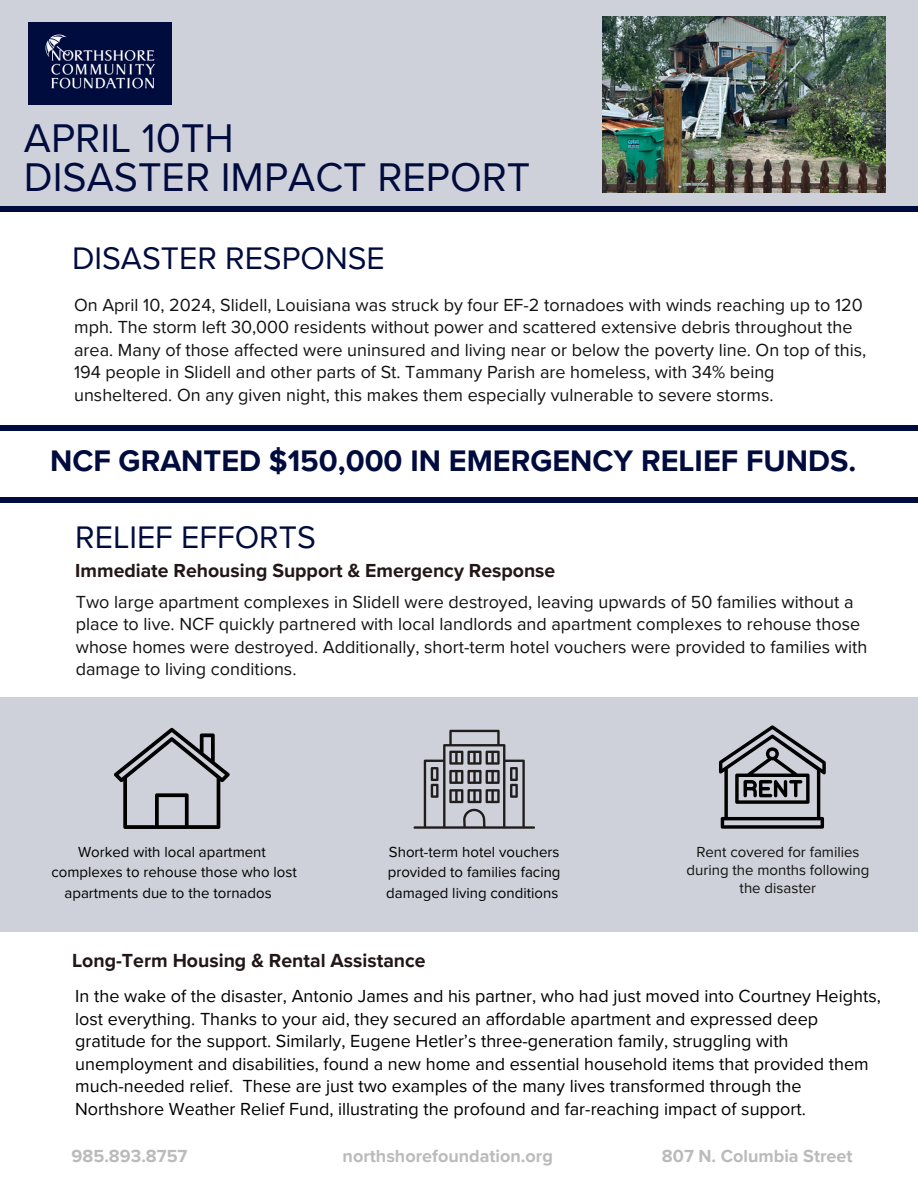
<style>
.page{position:relative;width:918px;height:1188px;background:#fff}
.page>*{position:absolute;margin:0;border:0;box-sizing:border-box;transform-origin:0 0}
.t1{font:41.25px "Proxima Nova";color:#000b3e}
.t2{font:32.1px "Proxima Nova";color:#000b3e}
.t3{font:700 30.6px "Proxima Nova";color:#000b3e}
.t4{font:700 19.5px "Proxima Nova";color:#231616}
.t5{font:18px/22.5px "Proxima Nova";color:#121212}
.t6{font:18px/22.5px "Proxima Nova";color:#000}
.t7{font:700 18px "Proxima Nova";color:#bbb}
.t8{font:15px/20.2px "Proxima Nova";color:#000;text-align:justify}
.t9{font:15px/18px "Proxima Nova";color:#121212;text-align:center}
</style>
<div class="page">
<div style="left:0;top:0;width:918px;height:207px;background:#cfd1da"></div>
<div style="left:0;top:206px;width:918px;height:6px;background:#000b3e"></div>
<img style="left:603px;top:16px;width:282px;height:177px">
<div style="left:0;top:497px;width:918px;height:6px;background:#000b3e"></div>
<div style="left:0;top:425px;width:918px;height:6px;background:#000b3e"></div>
<div style="left:0;top:697px;width:918px;height:235px;background:#cfd1da"></div>
<svg style="left:114px;top:728px;width:116px;height:101px"></svg>
<svg style="left:414px;top:730px;width:121px;height:99px"></svg>
<svg style="left:719px;top:725px;width:107px;height:104px"></svg>
<div style="left:28px;top:22px;width:144px;height:82px;background:#000b3e"></div>
<img style="left:45px;top:34px;width:111px;height:55px">
<p class="t1" style="left:24px;top:114px;width:212px">APRIL 10TH</p>
<p class="t1" style="left:24px;top:153px;width:508px">DISASTER IMPACT REPORT</p>
<h2 class="t2" style="left:72px;top:239px;width:314px">DISASTER RESPONSE</h2>
<h1 class="t5" style="left:74px;top:294px;width:794px">On April 10, 2024, Slidell, Louisiana was struck by four EF-2 tornadoes with winds reaching up to 120 mph. The storm left 30,000 residents without power and scattered extensive debris throughout the area. Many of those affected were uninsured and living near or below the poverty line. On top of this, 194 people in Slidell and other parts of St. Tammany Parish are homeless, with 34% being unsheltered. On any given night, this makes them especially vulnerable to severe storms.</h1>
<h3 class="t3" style="left:50px;top:442px;width:808px">NCF GRANTED $150,000 IN EMERGENCY RELIEF FUNDS.</h3>
<h1 class="t2" style="left:75px;top:519px;width:242px">RELIEF EFFORTS</h1>
<h5 class="t4" style="left:75px;top:559px;width:482px">Immediate Rehousing Support &amp; Emergency Response</h5>
<h3 class="t5" style="left:76px;top:591px;width:793px">Two large apartment complexes in Slidell were destroyed, leaving upwards of 50 families without a place to live. NCF quickly partnered with local landlords and apartment complexes to rehouse those whose homes were destroyed. Additionally, short-term hotel vouchers were provided to families with damage to living conditions.</h3>
<h5 class="t8" style="left:78px;top:842px;width:189px">Worked with local apartment</h5>
<h5 class="t8" style="left:52px;top:863px;width:247px">complexes to rehouse those who lost</h5>
<h5 class="t8" style="left:65px;top:883px;width:209px">apartments due to the tornados</h5>
<p class="t8" style="left:386px;top:842px;width:176px">Short-term hotel vouchers provided to families facing damaged living conditions</p>
<h4 class="t9" style="left:687px;top:844px;width:184px">Rent covered for families during the months following the disaster</h4>
<p class="t4" style="left:72px;top:949px;width:355px">Long-Term Housing &amp; Rental Assistance</p>
<p class="t6" style="left:75px;top:985px;width:807px">In the wake of the disaster, Antonio James and his partner, who had just moved into Courtney Heights, lost everything. Thanks to your aid, they secured an affordable apartment and expressed deep gratitude for the support. Similarly, Eugene Hetler’s three-generation family, struggling with unemployment and disabilities, found a new home and essential household items that provided them much-needed relief. These are just two examples of the many lives transformed through the Northshore Weather Relief Fund, illustrating the profound and far-reaching impact of support.</p>
<h5 class="t7" style="left:72px;top:1145px;width:117px">985.893.8757</h5>
<p class="t7" style="left:343px;top:1145px;width:212px">northshorefoundation.org</p>
<h4 class="t7" style="left:662px;top:1145px;width:192px">807 N. Columbia Street</h4>
</div>
